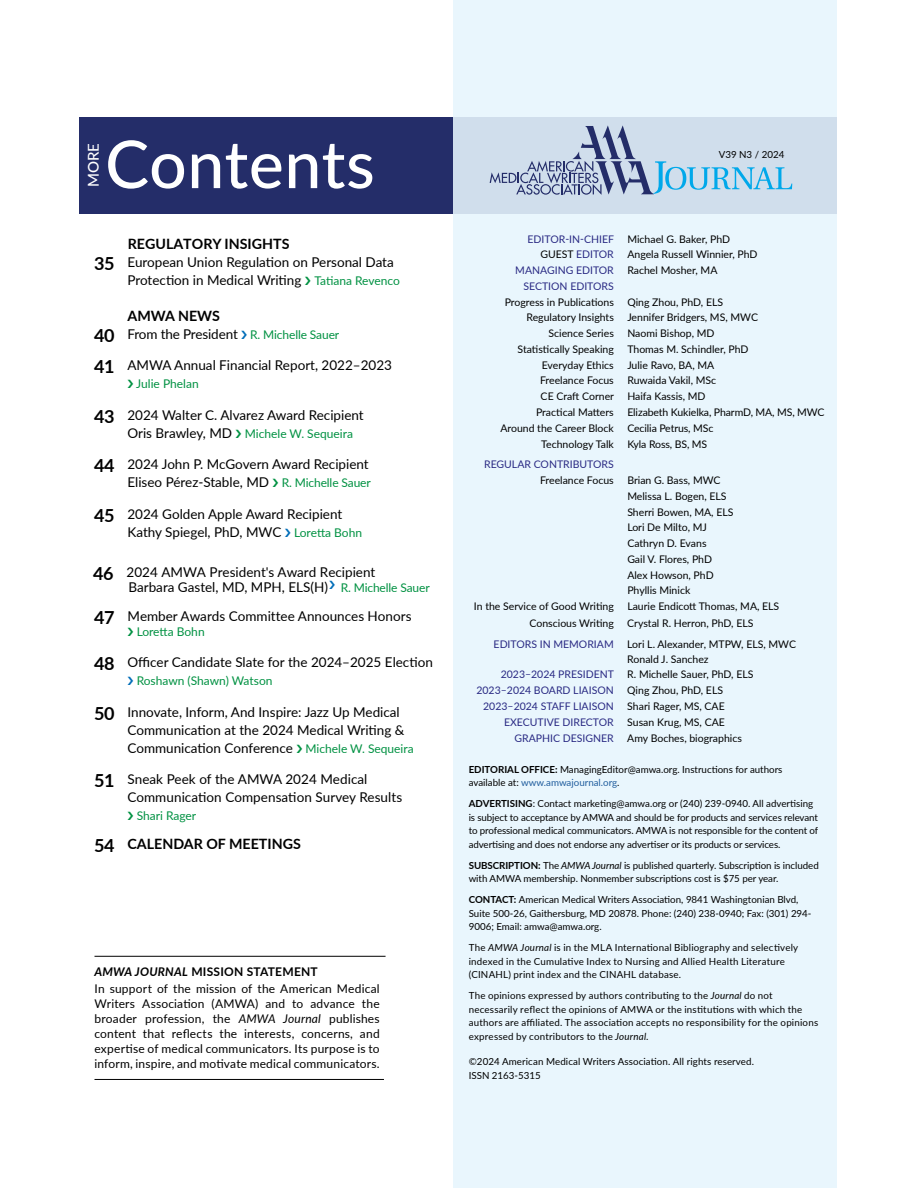
<style>
.page{position:relative;width:918px;height:1188px;background:#fff}
.page>*{position:absolute;margin:0;border:0;box-sizing:border-box;transform-origin:0 0}
.t1{font:500 66px "Lato";letter-spacing:.005em;color:#fff}
.t2{font:500 15px "Lato";color:#fff}
.t3{font:700 14.25px "Lato";color:#000}
.t4{font:13.5px/18px "Lato";color:#000}
.t5{font:12px/15px "Lato";letter-spacing:.015em;color:#000}
.t6{font:12px "Lato";color:#009142}
.t7{font:10.5px/15.8px "Lato";color:#000}
.t8{font:10.5px "Lato";color:#292983}
.t9{font:9.75px/13.5px "Lato";color:#000}
.t10{font:9.75px/13.5px "Lato";letter-spacing:.02em;color:#000}
.s1{font-weight:700;font-size:18px}
.s2{font-size:12px;color:#009142}
.s3{font-size:13.5px;color:#000}
.s4{font-size:18px}
.s5{font-weight:700;font-style:italic}
.s6{font-weight:700}
.s7{font-style:italic}
.s8{color:#000}
.s9{color:#215e9e}
</style>
<div class="page">
<div style="left:80px;top:118px;width:757px;height:96px;background:#242d69"></div>
<div style="left:454px;top:0;width:383px;height:1188px;background:#e7f5fd"></div>
<svg style="left:490px;top:126px;width:302px;height:69px;background:#b3c8dd"></svg>
<hr style="left:94px;top:1079px;width:290px;height:1px;background:#000">
<hr style="left:94px;top:956px;width:292px;height:1px;background:#000">
<h1 class="t1" style="left:105px;top:117px;width:271px">Contents</h1>
<h2 class="t2" style="left:83px;top:187px;width:46px;rotate:-90deg">MORE</h2>
<p class="t9" style="left:719px;top:148px;width:67px">V39 N3 / 2024</p>
<h3 class="t3" style="left:128px;top:233px;width:163px">REGULATORY INSIGHTS</h3>
<p class="t4" style="left:128px;top:252px;width:274px;text-indent:-33px"><span class="s1">35</span> European Union Regulation on Personal Data<br>Protection in Medical Writing <span class="s2">Tatiana Revenco</span></p>
<h3 class="t3" style="left:128px;top:305px;width:94px">AMWA NEWS</h3>
<p class="t4" style="left:94px;top:324px;width:247px"><span class="s1">40</span> From the President <span class="s2">R. Michelle Sauer</span></p>
<p class="t4" style="left:94px;top:356px;width:299px"><span class="s1">41</span> AMWA Annual Financial Report, 2022–2023</p>
<p class="t6" style="left:136px;top:375px;width:64px">Julie Phelan</p>
<p class="t4" style="left:94px;top:405px;width:271px"><span class="s1">43</span> 2024 Walter C. Alvarez Award Recipient</p>
<p class="t6" style="left:128px;top:425px;width:227px"><span class="s3">Oris Brawley, MD</span> Michele W. Sequeira</p>
<p class="t4" style="left:94px;top:455px;width:278px;text-align:right"><span class="s1">44</span> 2024 John P. McGovern Award Recipient<br>Eliseo Pérez-Stable, MD <span class="s2">R. Michelle Sauer</span></p>
<p class="t4" style="left:128px;top:504px;width:236px;text-indent:-33px"><span class="s1">45</span> 2024 Golden Apple Award Recipient<br>Kathy Spiegel, PhD, MWC <span class="s2">Loretta Bohn</span></p>
<p class="t4" style="left:128px;top:565px;width:303px;line-height:14.7px;text-indent:-35px"><span class="s1">46</span> 2024 AMWA President's Award Recipient<br>Barbara Gastel, MD, MPH, ELS(H) <span class="s2">R. Michelle Sauer</span></p>
<p class="t4" style="left:94px;top:606px;width:319px"><span class="s1">47</span> Member Awards Committee Announces Honors</p>
<p class="t6" style="left:137px;top:623px;width:70px">Loretta Bohn</p>
<p class="t4" style="left:94px;top:653px;width:340px"><span class="s1">48</span> Officer Candidate Slate for the 2024–2025 Election</p>
<p class="t6" style="left:137px;top:672px;width:137px">Roshawn (Shawn) Watson</p>
<p class="t4" style="left:128px;top:702px;width:288px;text-indent:-33px"><span class="s1">50</span> Innovate, Inform, And Inspire: Jazz Up Medical<br>Communication at the 2024 Medical Writing &amp;<br>Communication Conference <span class="s2">Michele W. Sequeira</span></p>
<p class="t4" style="left:127px;top:770px;width:276px;text-indent:-33px"><span class="s1">51</span> Sneak Peek of the AMWA 2024 Medical<br>Communication Compensation Survey Results</p>
<p class="t6" style="left:137px;top:807px;width:61px">Shari Rager</p>
<h3 class="t3" style="left:94px;top:833px;width:208px"><span class="s4">54</span> CALENDAR OF MEETINGS</h3>
<p class="t5" style="left:94px;top:963px;width:287px;line-height:16.6px"><span class="s5">AMWA JOURNAL</span> <span class="s6">MISSION STATEMENT<br></span>In support of the mission of the American Medical</p>
<p class="t5" style="left:94px;top:996px;width:287px;text-align:justify">Writers Association (AMWA) and to advance the broader profession, the <span class="s7">AMWA Journal</span> publishes content that reflects the interests, concerns, and expertise of medical communicators. Its purpose is to inform, inspire, and motivate medical communicators.</p>
<p class="t8" style="left:528px;top:231px;width:88px">EDITOR-IN-CHIEF</p>
<p class="t7" style="left:627px;top:231px;width:104px">Michael G. Baker, PhD</p>
<p class="t8" style="left:540px;top:247px;width:75px"><span class="s8">GUEST</span> EDITOR</p>
<p class="t7" style="left:627px;top:246px;width:132px">Angela Russell Winnier, PhD</p>
<p class="t8" style="left:515px;top:263px;width:100px">MANAGING EDITOR</p>
<p class="t7" style="left:627px;top:262px;width:92px">Rachel Mosher, MA</p>
<p class="t8" style="left:523px;top:279px;width:92px">SECTION EDITORS</p>
<p class="t7" style="left:505px;top:294px;width:111px">Progress in Publications</p>
<p class="t7" style="left:627px;top:294px;width:97px">Qing Zhou, PhD, ELS</p>
<p class="t7" style="left:526px;top:309px;width:89px">Regulatory Insights</p>
<p class="t7" style="left:627px;top:309px;width:132px">Jennifer Bridgers, MS, MWC</p>
<p class="t7" style="left:548px;top:325px;width:67px">Science Series</p>
<p class="t7" style="left:627px;top:325px;width:89px">Naomi Bishop, MD</p>
<p class="t7" style="left:518px;top:341px;width:98px">Statistically Speaking</p>
<p class="t7" style="left:627px;top:341px;width:123px">Thomas M. Schindler, PhD</p>
<p class="t7" style="left:542px;top:357px;width:74px">Everyday Ethics</p>
<p class="t7" style="left:627px;top:357px;width:88px">Julie Ravo, BA, MA</p>
<p class="t7" style="left:540px;top:372px;width:75px">Freelance Focus</p>
<p class="t7" style="left:627px;top:372px;width:90px">Ruwaida Vakil, MSc</p>
<p class="t7" style="left:541px;top:388px;width:75px">CE Craft Corner</p>
<p class="t7" style="left:627px;top:388px;width:80px">Haifa Kassis, MD</p>
<p class="t7" style="left:536px;top:404px;width:79px">Practical Matters</p>
<p class="t7" style="left:627px;top:404px;width:199px">Elizabeth Kukielka, PharmD, MA, MS, MWC</p>
<p class="t7" style="left:500px;top:420px;width:115px">Around the Career Block</p>
<p class="t7" style="left:627px;top:420px;width:88px">Cecilia Petrus, MSc</p>
<p class="t7" style="left:541px;top:436px;width:74px">Technology Talk</p>
<p class="t7" style="left:627px;top:436px;width:81px">Kyla Ross, BS, MS</p>
<p class="t8" style="left:484px;top:457px;width:131px">REGULAR CONTRIBUTORS</p>
<p class="t7" style="left:540px;top:472px;width:75px">Freelance Focus</p>
<p class="t7" style="left:627px;top:472px;width:108px">Brian G. Bass, MWC<br>Melissa L. Bogen, ELS<br>Sherri Bowen, MA, ELS<br>Lori De Milto, MJ<br>Cathryn D. Evans<br>Gail V. Flores, PhD<br>Alex Howson, PhD<br>Phyllis Minick</p>
<p class="t7" style="left:474px;top:598px;width:141px">In the Service of Good Writing</p>
<p class="t7" style="left:627px;top:598px;width:153px">Laurie Endicott Thomas, MA, ELS</p>
<p class="t7" style="left:530px;top:615px;width:86px">Conscious Writing</p>
<p class="t7" style="left:627px;top:615px;width:128px">Crystal R. Herron, PhD, ELS</p>
<p class="t8" style="left:494px;top:636px;width:122px">EDITORS IN MEMORIAM</p>
<p class="t7" style="left:627px;top:636px;width:170px;line-height:15px">Lori L. Alexander, MTPW, ELS, MWC<br>Ronald J. Sanchez</p>
<p class="t8" style="left:501px;top:667px;width:115px">2023–2024 PRESIDENT</p>
<p class="t7" style="left:627px;top:666px;width:128px">R. Michelle Sauer, PhD, ELS</p>
<p class="t8" style="left:476px;top:683px;width:139px">2023–2024 BOARD LIAISON</p>
<p class="t7" style="left:627px;top:682px;width:97px">Qing Zhou, PhD, ELS</p>
<p class="t8" style="left:483px;top:699px;width:132px">2023–2024 STAFF LIAISON</p>
<p class="t7" style="left:627px;top:698px;width:99px">Shari Rager, MS, CAE</p>
<p class="t8" style="left:504px;top:715px;width:111px">EXECUTIVE DIRECTOR</p>
<p class="t7" style="left:627px;top:714px;width:99px">Susan Krug, MS, CAE</p>
<p class="t8" style="left:514px;top:731px;width:101px">GRAPHIC DESIGNER</p>
<p class="t7" style="left:627px;top:730px;width:116px">Amy Boches, biographics</p>
<p class="t9" style="left:469px;top:762px;width:315px"><span class="s6">EDITORIAL OFFICE:</span> ManagingEditor@amwa.org. Instructions for authors available at: <span class="s9">www.amwajournal.org</span>.</p>
<p class="t9" style="left:469px;top:797px;width:351px"><span class="s6">ADVERTISING</span>: Contact marketing@amwa.org or (240) 239-0940. All advertising is subject to acceptance by AMWA and should be for products and services relevant to professional medical communicators. AMWA is not responsible for the content of advertising and does not endorse any advertiser or its products or services.</p>
<p class="t9" style="left:469px;top:858px;width:352px"><span class="s6">SUBSCRIPTION:</span> The <span class="s7">AMWA Journal</span> is published quarterly. Subscription is included with AMWA membership. Nonmember subscriptions cost is $75 per year.</p>
<p class="t9" style="left:469px;top:893px;width:344px"><span class="s6">CONTACT:</span> American Medical Writers Association, 9841 Washingtonian Blvd,<br>Suite 500-26, Gaithersburg, MD 20878. Phone: (240) 238-0940; Fax: (301) 294-<br>9006; Email: amwa@amwa.org.</p>
<p class="t10" style="left:469px;top:941px;width:331px">The <span class="s7">AMWA Journal</span> is in the MLA International Bibliography and selectively indexed in the Cumulative Index to Nursing and Allied Health Literature (CINAHL) print index and the CINAHL database.</p>
<p class="t10" style="left:469px;top:989px;width:351px">The opinions expressed by authors contributing to the <span class="s7">Journal</span> do not necessarily reflect the opinions of AMWA or the institutions with which the authors are affiliated. The association accepts no responsibility for the opinions expressed by contributors to the <span class="s7">Journal.</span></p>
<p class="t9" style="left:469px;top:1055px;width:287px">©2024 American Medical Writers Association. All rights reserved.<br>ISSN 2163-5315</p>
</div>
